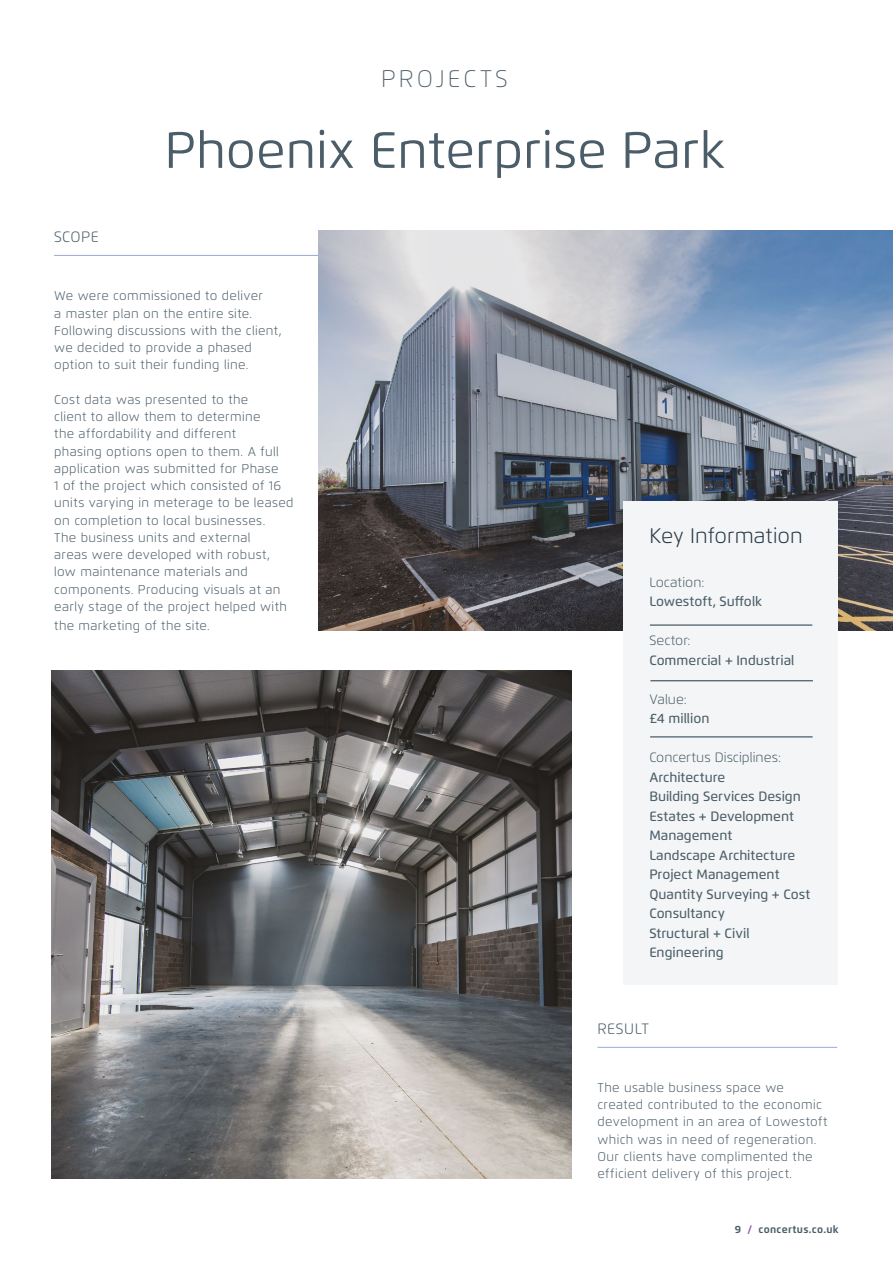
<style>
.page{position:relative;width:893px;height:1263px;background:#fff}
.page>*{position:absolute;margin:0;border:0;box-sizing:border-box;transform-origin:0 0}
.t1{font:51px "Flexo";color:#4b5d68}
.t2{font:100 24px "Flexo";letter-spacing:.13em;color:#4b5d68}
.t3{font:300 21px "Flexo";color:#233746}
.t4{font:300 15px "Flexo";letter-spacing:.03em;color:#4b5d68}
.t5{font:500 13.5px/19.5px "Flexo";color:#4b5d68}
.t6{font:300 13.5px "Flexo";color:#4b5d68}
.t7{font:300 12.75px/17.2px "Flexo";letter-spacing:.025em;color:#4b5d68}
.t8{font:700 10.5px "Flexo";letter-spacing:.03em;color:#4b5d68}
.s1{color:#8147ad}
</style>
<div class="page">
<img style="left:51px;top:670px;width:520px;height:509px">
<hr style="left:54px;top:255px;width:784px;height:1px;background:#99abd8">
<hr style="left:597px;top:1047px;width:240px;height:1px;background:#99abd8">
<img style="left:318px;top:230px;width:575px;height:400px">
<div style="left:624px;top:501px;width:214px;height:483px;background:#f3f5f6"></div>
<hr style="left:650px;top:625px;width:162px;height:1px;background:#233746">
<hr style="left:650px;top:680px;width:163px;height:1px;background:#233746">
<hr style="left:650px;top:736px;width:163px;height:1px;background:#233746">
<h2 class="t2" style="left:381px;top:64px;width:128px">PROJECTS</h2>
<p class="t4" style="left:54px;top:228px;width:46px">SCOPE</p>
<h1 class="t1" style="left:165px;top:119px;width:562px">Phoenix Enterprise Park</h1>
<p class="t7" style="left:54px;top:287px;width:229px">We were commissioned to deliver<br>a master plan on the entire site.<br>Following discussions with the client, we decided to provide a phased option to suit their funding line.</p>
<p class="t7" style="left:54px;top:391px;width:241px">Cost data was presented to the<br>client to allow them to determine<br>the affordability and different<br>phasing options open to them. A full application was submitted for Phase<br>1 of the project which consisted of 16 units varying in meterage to be leased on completion to local businesses.<br>The business units and external<br>areas were developed with robust, low maintenance materials and components. Producing visuals at an early stage of the project helped with</p>
<p class="t7" style="left:54px;top:617px;width:157px">the marketing of the site.</p>
<h3 class="t3" style="left:649px;top:523px;width:155px">Key Information</h3>
<p class="t6" style="left:649px;top:574px;width:57px">Location:</p>
<p class="t5" style="left:649px;top:592px;width:114px">Lowestoft, Suffolk</p>
<p class="t6" style="left:649px;top:632px;width:43px">Sector:</p>
<p class="t5" style="left:649px;top:650px;width:147px">Commercial + Industrial</p>
<p class="t6" style="left:649px;top:691px;width:39px">Value:</p>
<p class="t5" style="left:649px;top:709px;width:62px">£4 million</p>
<p class="t6" style="left:649px;top:749px;width:133px">Concertus Disciplines:</p>
<p class="t5" style="left:649px;top:767px;width:163px">Architecture<br>Building Services Design<br>Estates + Development<br>Management<br>Landscape Architecture<br>Project Management<br>Quantity Surveying + Cost<br>Consultancy<br>Structural + Civil<br>Engineering</p>
<p class="t4" style="left:597px;top:1020px;width:53px">RESULT</p>
<p class="t7" style="left:598px;top:1079px;width:231px">The usable business space we created contributed to the economic development in an area of Lowestoft which was in need of regeneration.<br>Our clients have complimented the efficient delivery of this project.</p>
<p class="t8" style="left:735px;top:1223px;width:105px">9 <span class="s1">/</span> concertus.co.uk</p>
</div>
